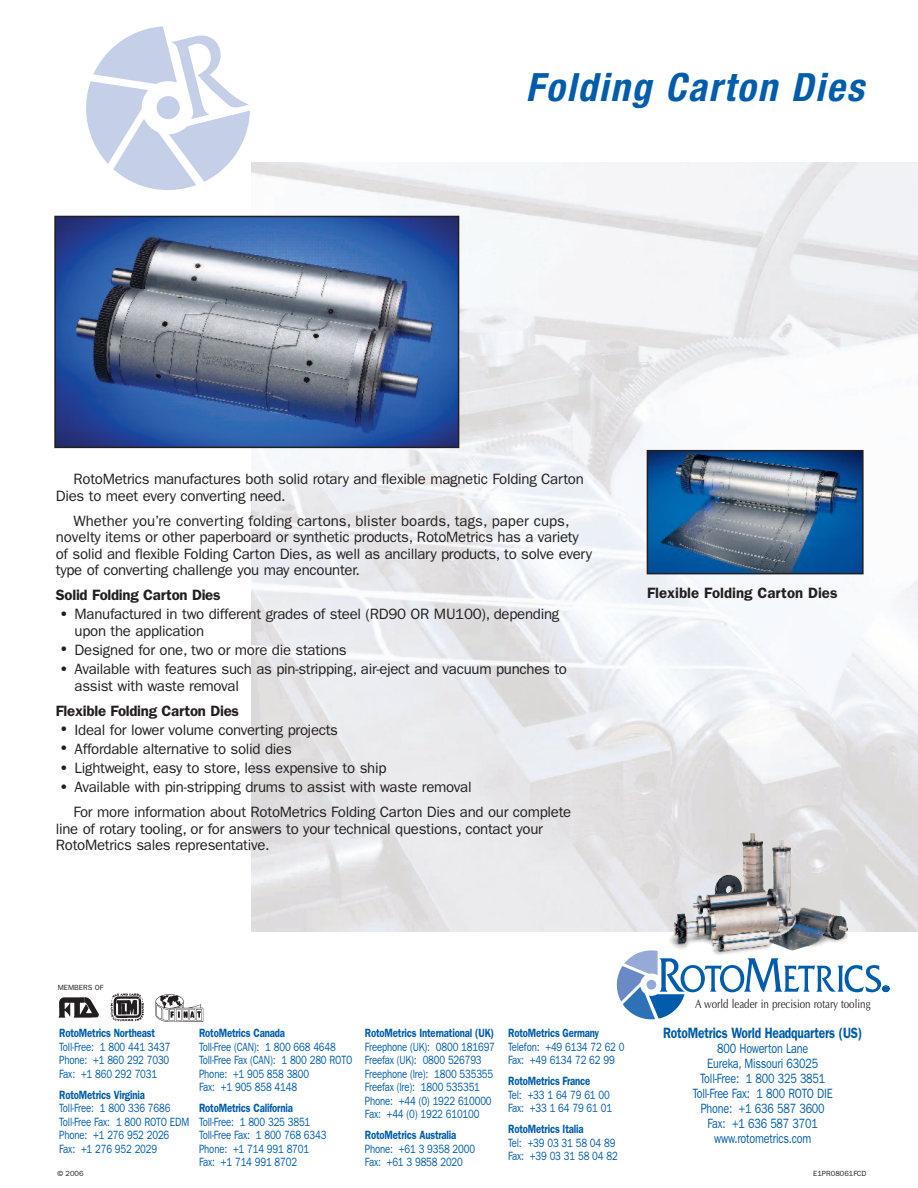
<style>
.page{position:relative;width:918px;height:1188px;background:#fff}
.page>*{position:absolute;margin:0;border:0;box-sizing:border-box;transform-origin:0 0}
.t1{font:italic 700 condensed 39px "Helvetica Neue";letter-spacing:.05em;color:#015dab}
.t2{font:15px/16.5px "Franklin Gothic";letter-spacing:-.02em;color:#231f20}
.t3{font:600 15px "Franklin Gothic";letter-spacing:-.02em;color:#231f20}
.t4{font:600 15px "Franklin Gothic";letter-spacing:-.02em;color:#015dab;scale:.8 1}
.t5{font:600 15px "Franklin Gothic";color:#231f20}
.t6{font:13.5px/15px "Franklin Gothic";letter-spacing:-.02em;color:#015dab;text-align:center;scale:.8 1}
.t7{font:12.3px "Optima";color:#231f20;scale:.8 1}
.t8{font:12px/13.5px "Franklin Gothic";letter-spacing:-.02em;color:#015dab;scale:.8 1}
.t9{font:600 12px "Franklin Gothic";letter-spacing:-.02em;color:#015dab;scale:.8 1}
.t10{font:7.5px "Franklin Gothic";color:#231f20}
.s1{font-size:27px}
</style>
<div class="page">
<img style="left:252px;top:163px;width:666px;height:769px">
<svg style="left:86px;top:26px;width:178px;height:180px"></svg>
<img style="left:57px;top:219px;width:399px;height:226px">
<div style="left:54px;top:216px;width:405px;height:232px;border:2px solid #231f20"></div>
<img style="left:110px;top:993px;width:34px;height:29px">
<img style="left:156px;top:994px;width:48px;height:28px">
<img style="left:59px;top:997px;width:39px;height:21px">
<svg style="left:616px;top:950px;width:273px;height:70px"></svg>
<img style="left:657px;top:888px;width:196px;height:68px">
<img style="left:650px;top:453px;width:211px;height:118px">
<div style="left:647px;top:450px;width:217px;height:124px;border:2px solid #231f20"></div>
<h1 class="t1" style="left:526px;top:74px;width:339px">Folding Carton Dies</h1>
<p class="t2" style="left:56px;top:472px;width:530px;text-indent:18px">RotoMetrics manufactures both solid rotary and flexible magnetic Folding Carton<br>Dies to meet every converting need.</p>
<p class="t2" style="left:56px;top:514px;width:538px;text-indent:18px">Whether you’re converting folding cartons, blister boards, tags, paper cups, novelty items or other paperboard or synthetic products, RotoMetrics has a variety of solid and flexible Folding Carton Dies, as well as ancillary products, to solve every type of converting challenge you may encounter.</p>
<p class="t3" style="left:56px;top:590px;width:166px">Solid Folding Carton Dies</p>
<p class="t2" style="left:75px;top:607px;width:486px;text-indent:-19px"><span class="s1">•</span> Manufactured in two different grades of steel (RD90 OR MU100), depending upon the application</p>
<p class="t2" style="left:56px;top:643px;width:292px"><span class="s1">•</span> Designed for one, two or more die stations</p>
<p class="t2" style="left:75px;top:662px;width:494px;text-indent:-19px"><span class="s1">•</span> Available with features such as pin-stripping, air-eject and vacuum punches to assist with waste removal</p>
<p class="t3" style="left:56px;top:705px;width:185px">Flexible Folding Carton Dies</p>
<p class="t2" style="left:56px;top:723px;width:284px"><span class="s1">•</span> Ideal for lower volume converting projects</p>
<p class="t2" style="left:56px;top:742px;width:238px"><span class="s1">•</span> Affordable alternative to solid dies</p>
<p class="t2" style="left:56px;top:761px;width:332px"><span class="s1">•</span> Lightweight, easy to store, less expensive to ship</p>
<p class="t2" style="left:73px;top:776px;width:499px;line-height:24.9px;text-indent:-18px"><span class="s1">•</span> Available with pin-stripping drums to assist with waste removal<br>For more information about RotoMetrics Folding Carton Dies and our complete</p>
<p class="t2" style="left:56px;top:822px;width:489px">line of rotary tooling, or for answers to your technical questions, contact your<br>RotoMetrics sales representative.</p>
<p class="t5" style="left:647px;top:587px;width:192px">Flexible Folding Carton Dies</p>
<p class="t10" style="left:58px;top:985px;width:47px">MEMBERS OF</p>
<p class="t9" style="left:59px;top:1029px;width:122px">RotoMetrics Northeast</p>
<p class="t8" style="left:59px;top:1041px;width:141px;text-align:justify">Toll-Free: 1 800 441 3437<br>Phone: +1 860 292 7030<br>Fax: +1 860 292 7031</p>
<p class="t9" style="left:59px;top:1090px;width:109px">RotoMetrics Virginia</p>
<p class="t8" style="left:59px;top:1102px;width:164px">Toll-Free: 1 800 336 7686<br>Toll-Free Fax: 1 800 ROTO EDM<br>Phone: +1 276 952 2026<br>Fax: +1 276 952 2029</p>
<p class="t9" style="left:199px;top:1029px;width:109px">RotoMetrics Canada</p>
<p class="t8" style="left:199px;top:1041px;width:193px">Toll-Free (CAN): 1 800 668 4648<br>Toll-Free Fax (CAN): 1 800 280 ROTO<br>Phone: +1 905 858 3800<br>Fax: +1 905 858 4148</p>
<p class="t9" style="left:199px;top:1104px;width:119px">RotoMetrics California</p>
<p class="t8" style="left:199px;top:1116px;width:161px">Toll-Free: 1 800 325 3851<br>Toll-Free Fax: 1 800 768 6343<br>Phone: +1 714 991 8701<br>Fax: +1 714 991 8702</p>
<p class="t9" style="left:365px;top:1029px;width:163px">RotoMetrics International (UK)</p>
<p class="t8" style="left:365px;top:1041px;width:164px">Freephone (UK): 0800 181697<br>Freefax (UK): 0800 526793<br>Freephone (lre): 1800 535355<br>Freefax (lre): 1800 535351<br>Phone: +44 (0) 1922 610000<br>Fax: +44 (0) 1922 610100</p>
<p class="t9" style="left:365px;top:1131px;width:116px">RotoMetrics Australia</p>
<p class="t8" style="left:365px;top:1143px;width:139px">Phone: +61 3 9358 2000<br>Fax: +61 3 9858 2020</p>
<p class="t9" style="left:508px;top:1029px;width:115px">RotoMetrics Germany</p>
<p class="t8" style="left:508px;top:1041px;width:147px">Telefon: +49 6134 72 62 0<br>Fax: +49 6134 72 62 99</p>
<p class="t9" style="left:508px;top:1077px;width:104px">RotoMetrics France</p>
<p class="t8" style="left:508px;top:1089px;width:132px">Tel: +33 1 64 79 61 00<br>Fax: +33 1 64 79 61 01</p>
<p class="t9" style="left:508px;top:1125px;width:96px">RotoMetrics Italia</p>
<p class="t8" style="left:508px;top:1137px;width:138px">Tel: +39 03 31 58 04 89<br>Fax: +39 03 31 58 04 82</p>
<p class="t7" style="left:695px;top:997px;width:221px">A world leader in precision rotary tooling</p>
<p class="t4" style="left:663px;top:1027px;width:250px">RotoMetrics World Headquarters (US)</p>
<p class="t6" style="left:693px;top:1042px;width:177px">800 Howerton Lane<br>Eureka, Missouri 63025<br>Toll-Free: 1 800 325 3851<br>Toll-Free Fax: 1 800 ROTO DIE<br>Phone: +1 636 587 3600<br>Fax: +1 636 587 3701 www.rotometrics.com</p>
<p class="t10" style="left:57px;top:1171px;width:28px">© 2006</p>
<p class="t10" style="left:813px;top:1171px;width:55px">E1PR08061FCD</p>
</div>
